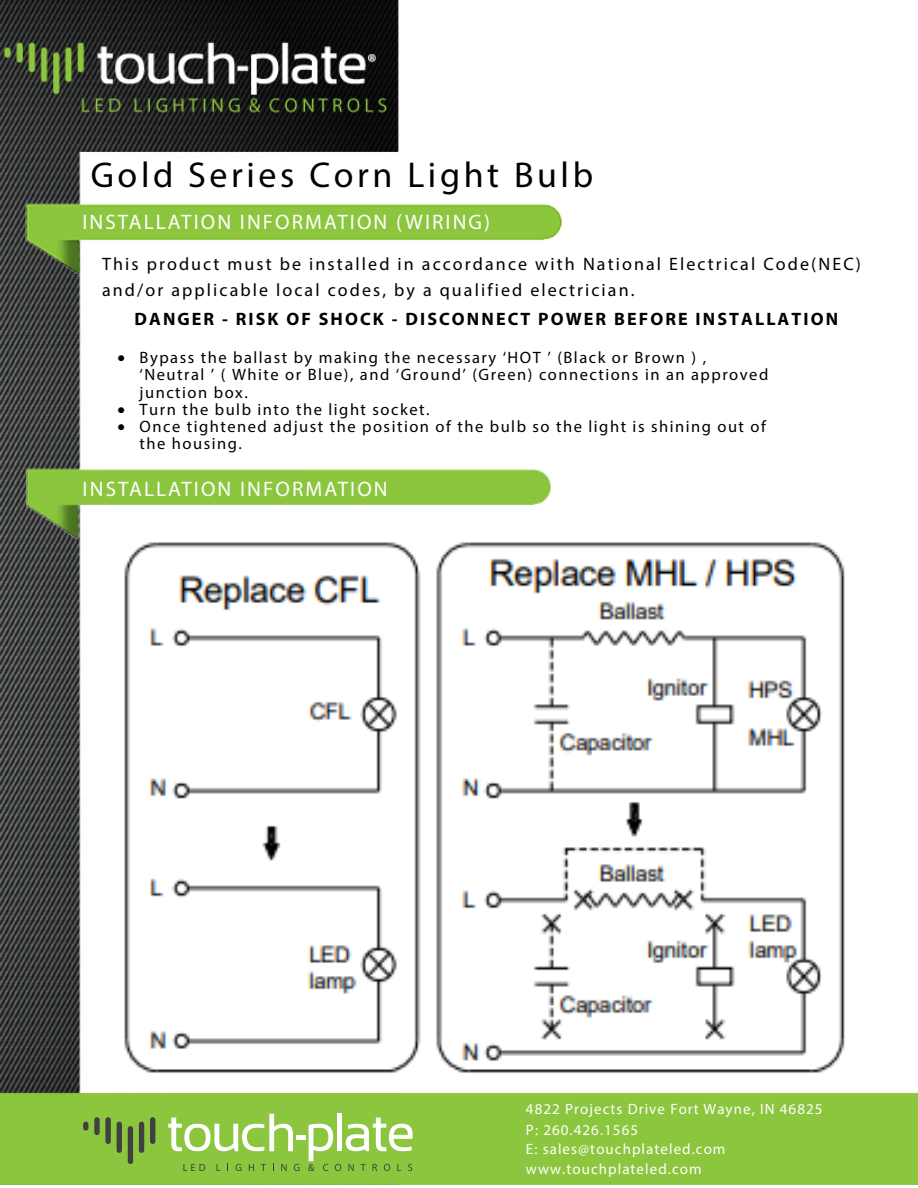
<style>
.page{position:relative;width:918px;height:1188px;background:#fff}
.page>*{position:absolute;margin:0;border:0;box-sizing:border-box;transform-origin:0 0}
.t1{font:36px "Myriad Pro";letter-spacing:.1em;color:#000}
.t2{font:21px "Myriad Pro";letter-spacing:.1em;color:#fff}
.t3{font:18px/25.2px "Myriad Pro";letter-spacing:.115em;color:#000}
.t4{font:700 18px "Myriad Pro";letter-spacing:.115em;color:#000}
.t5{font:16.5px/17.1px "Myriad Pro";letter-spacing:.09em;color:#000}
.TOC_Text{font:15px/20px "Myriad Pro";letter-spacing:.07em;color:#fff}
.t6{font:10.35px "Myriad Pro";color:#404041}
</style>
<div class="page">
<img style="left:0;top:0;width:918px;height:1185px">
<img style="left:26px;top:201px;width:537px;height:73px">
<svg style="left:168px;top:1114px;width:245px;height:57px"></svg>
<div style="left:83px;top:1122px;width:6px;height:9px;background:#404041;border-radius:3px"></div>
<div style="left:94px;top:1117px;width:6px;height:18px;background:#404041;border-radius:3px"></div>
<div style="left:105px;top:1117px;width:6px;height:27px;background:#404041;border-radius:3px"></div>
<div style="left:117px;top:1122px;width:5px;height:31px;background:#404041;border-radius:3px"></div>
<div style="left:128px;top:1126px;width:5px;height:38px;background:#404041;border-radius:3px"></div>
<div style="left:139px;top:1122px;width:5px;height:31px;background:#404041;border-radius:3px"></div>
<div style="left:150px;top:1117px;width:5px;height:27px;background:#404041;border-radius:3px"></div>
<img style="left:26px;top:466px;width:525px;height:73px">
<img style="left:95px;top:539px;width:794px;height:544px">
<h1 class="t1" style="left:91px;top:153px;width:504px">Gold Series Corn Light Bulb</h1>
<p class="t2" style="left:82px;top:209px;width:409px">INSTALLATION INFORMATION (WIRING)</p>
<p class="t3" style="left:102px;top:252px;width:760px">This product must be installed in accordance with National Electrical Code(NEC) and/or applicable local codes, by a qualified electrician.</p>
<p class="t4" style="left:134px;top:307px;width:705px">DANGER - RISK OF SHOCK - DISCONNECT POWER BEFORE INSTALLATION</p>
<p class="t5" style="left:140px;top:349px;width:630px;text-indent:-22px">• Bypass the ballast by making the necessary ‘HOT ’ (Black or Brown ) , ‘Neutral ’ ( White or Blue), and ‘Ground’ (Green) connections in an approved junction box.</p>
<p class="t5" style="left:118px;top:400px;width:313px">• Turn the bulb into the light socket.</p>
<p class="t5" style="left:140px;top:417px;width:628px;text-indent:-22px">• Once tightened adjust the position of the bulb so the light is shining out of the housing.</p>
<p class="t2" style="left:83px;top:476px;width:307px">INSTALLATION INFORMATION</p>
<p class="TOC_Text" style="left:526px;top:1099px;width:298px">4822 Projects Drive Fort Wayne, IN 46825<br>P: 260.426.1565<br>E: sales@touchplateled.com</p>
<p class="t6" style="left:183px;top:1161px;width:24px">LED</p>
<p class="t6" style="left:308px;top:1161px;width:8px">&amp;</p>
<p class="TOC_Text" style="left:526px;top:1159px;width:177px">www.touchplateled.com</p>
</div>
